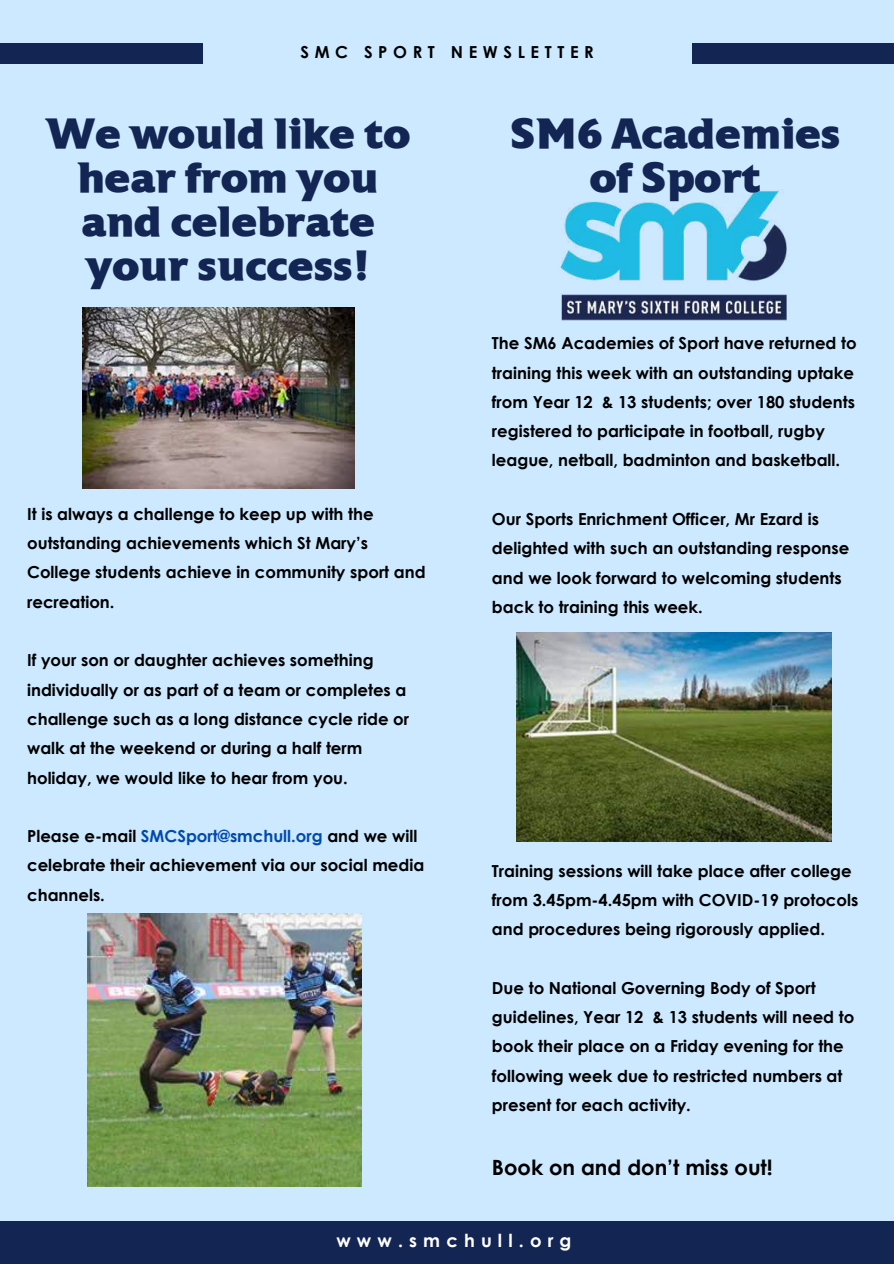
<style>
.page{position:relative;width:894px;height:1264px;background:#fff}
.page>*{position:absolute;margin:0;border:0;box-sizing:border-box;transform-origin:0 0}
.t1{font:800 42px/44px "Astoria";color:#132552;text-align:center}
.t2{font:700 21px "Century Gothic";color:#000}
.t3{font:700 18px "Century Gothic";letter-spacing:.34em;color:#fff}
.t4{font:700 16.5px/29.2px "Century Gothic";color:#000}
.t5{font:700 16.5px "Century Gothic";letter-spacing:.34em;color:#000}
.s1{color:#004aad}
</style>
<div class="page">
<div style="left:0;top:0;width:893px;height:1263px;background:#cce9ff"></div>
<div style="left:0;top:43px;width:202px;height:21px;background:#132552"></div>
<div style="left:692px;top:43px;width:201px;height:21px;background:#132552"></div>
<div style="left:0;top:1221px;width:893px;height:42px;background:#132552"></div>
<img style="left:83px;top:307px;width:271px;height:182px">
<img style="left:88px;top:913px;width:273px;height:273px">
<img style="left:560px;top:190px;width:227px;height:131px">
<img style="left:516px;top:632px;width:314px;height:209px">
<p class="t5" style="left:300px;top:42px;width:295px">SMC SPORT NEWSLETTER</p>
<h1 class="t1" style="left:46px;top:115px;width:366px">We would like to hear from you and celebrate your success!</h1>
<h1 class="t1" style="left:510px;top:115px;width:331px">SM6 Academies of Sport</h1>
<p class="t4" style="left:27px;top:499px;width:400px">It is always a challenge to keep up with the outstanding achievements which St Mary’s College students achieve in community sport and recreation.</p>
<p class="t4" style="left:27px;top:645px;width:383px">If your son or daughter achieves something individually or as part of a team or completes a challenge such as a long distance cycle ride or walk at the weekend or during a half term holiday, we would like to hear from you.</p>
<p class="t4" style="left:27px;top:821px;width:398px">Please e-mail <span class="s1">SMCSport@smchull.org</span> and we will celebrate their achievement via our social media channels.</p>
<p class="t4" style="left:492px;top:328px;width:366px">The SM6 Academies of Sport have returned to training this week with an outstanding uptake from Year 12 &amp; 13 students; over 180 students registered to participate in football, rugby league, netball, badminton and basketball.</p>
<p class="t4" style="left:492px;top:504px;width:359px">Our Sports Enrichment Officer, Mr Ezard is delighted with such an outstanding response and we look forward to welcoming students back to training this week.</p>
<p class="t4" style="left:492px;top:855px;width:368px">Training sessions will take place after college from 3.45pm-4.45pm with COVID-19 protocols and procedures being rigorously applied.</p>
<p class="t4" style="left:492px;top:972px;width:364px">Due to National Governing Body of Sport guidelines, Year 12 &amp; 13 students will need to book their place on a Friday evening for the following week due to restricted numbers at present for each activity.</p>
<p class="t2" style="left:492px;top:1153px;width:282px">Book on and don’t miss out!</p>
<p class="t3" style="left:336px;top:1228px;width:236px">www.smchull.org</p>
</div>
